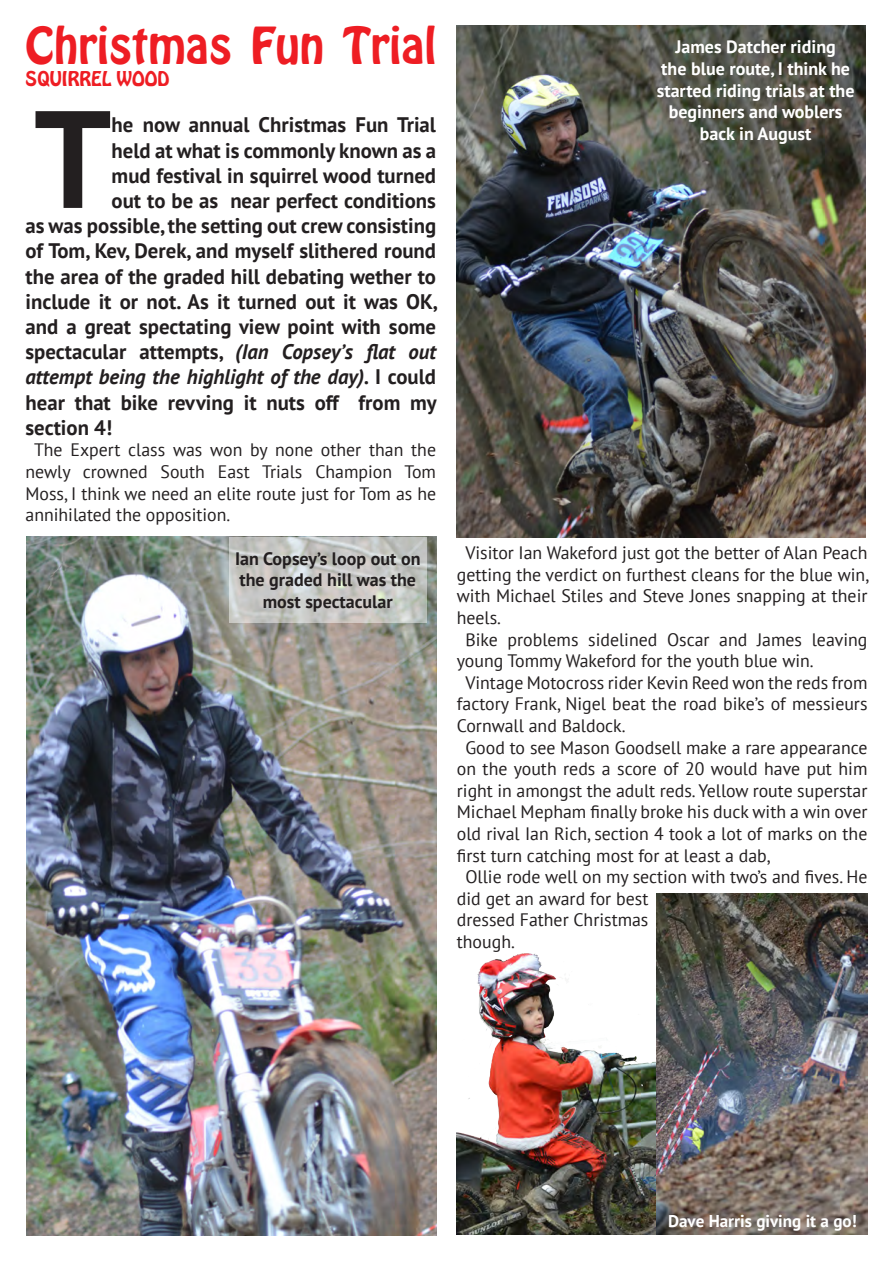
<style>
.page{position:relative;width:893px;height:1263px;background:#fff}
.page>*{position:absolute;margin:0;border:0;box-sizing:border-box;transform-origin:0 0}
.t1{font:700 138.15px "PT Sans";color:#231f20}
.t2{font:45px "Hobo Std";color:#ee1d23}
.t3{font:700 21px "PT Sans";color:#231f20}
.t4{font:italic 700 21px "PT Sans";color:#231f20}
.t5{font:18px/21.6px "PT Sans";color:#231f20;text-align:justify}
.t6{font:700 18px/21.6px "PT Sans";color:#fff;text-align:center}
.t7{font:700 18px/21.6px "PT Sans";color:#231f20;text-align:center}
.t8{font:18px "Hobo Std";color:#ee1d23}
.t9{font:700 17.1px "PT Sans";color:#fff}
.s1{font-style:italic}
.s2{font-style:normal}
</style>
<div class="page">
<img style="left:26px;top:537px;width:410px;height:698px">
<img style="left:456px;top:26px;width:410px;height:511px">
<img style="left:456px;top:953px;width:199px;height:281px">
<svg style="left:229px;top:537px;width:197px;height:85px;background:#c7c7c4"></svg>
<img style="left:657px;top:893px;width:210px;height:341px">
<p class="t2" style="left:26px;top:14px;width:412px">Christmas Fun Trial</p>
<p class="t8" style="left:26px;top:66px;width:145px">SQUIRREL WOOD</p>
<p class="t1" style="left:34px;top:68px;width:79px">T</p>
<p class="t3" style="left:112px;top:111px;width:326px">he now annual Christmas Fun Trial</p>
<p class="t3" style="left:112px;top:136px;width:326px">held at what is commonly known as a</p>
<p class="t3" style="left:112px;top:161px;width:326px">mud festival in squirrel wood turned</p>
<p class="t3" style="left:112px;top:187px;width:326px">out to be as near perfect conditions</p>
<p class="t3" style="left:26px;top:212px;width:412px">as was possible, the setting out crew consisting</p>
<p class="t3" style="left:26px;top:237px;width:412px">of Tom, Kev, Derek, and myself slithered round</p>
<p class="t3" style="left:26px;top:262px;width:412px">the area of the graded hill debating wether to</p>
<p class="t3" style="left:26px;top:287px;width:414px">include it or not. As it turned out it was OK,</p>
<p class="t3" style="left:26px;top:313px;width:412px">and a great spectating view point with some</p>
<p class="t3" style="left:26px;top:338px;width:412px">spectacular attempts, <span class="s1">(Ian Copsey’s flat out</span></p>
<p class="t4" style="left:26px;top:363px;width:412px">attempt being the highlight of the day). <span class="s2">I could</span></p>
<p class="t3" style="left:26px;top:388px;width:413px">hear that bike revving it nuts off from my</p>
<p class="t3" style="left:26px;top:413px;width:88px">section 4!</p>
<p class="t5" style="left:26px;top:439px;width:412px;text-indent:9px">The Expert class was won by none other than the newly crowned South East Trials Champion Tom Moss, I think we need an elite route just for Tom as he annihilated the opposition.</p>
<p class="t7" style="left:235px;top:547px;width:187px">Ian Copsey’s loop out on the graded hill was the most spectacular</p>
<p class="t6" style="left:657px;top:36px;width:199px">James Datcher riding<br>the blue route, I think he started riding trials at the beginners and woblers back in August</p>
<p class="t5" style="left:457px;top:541px;width:413px;text-indent:9px">Visitor Ian Wakeford just got the better of Alan Peach getting the verdict on furthest cleans for the blue win, with Michael Stiles and Steve Jones snapping at their heels.</p>
<p class="t5" style="left:457px;top:628px;width:412px;text-indent:9px">Bike problems sidelined Oscar and James leaving young Tommy Wakeford for the youth blue win.</p>
<p class="t5" style="left:457px;top:671px;width:412px;text-indent:9px">Vintage Motocross rider Kevin Reed won the reds from factory Frank, Nigel beat the road bike’s of messieurs Cornwall and Baldock.</p>
<p class="t5" style="left:457px;top:736px;width:412px;text-indent:9px">Good to see Mason Goodsell make a rare appearance on the youth reds a score of 20 would have put him right in amongst the adult reds. Yellow route superstar Michael Mepham finally broke his duck with a win over old rival Ian Rich, section 4 took a lot of marks on the first turn catching most for at least a dab,</p>
<p class="t5" style="left:457px;top:865px;width:412px;text-align:left;text-indent:9px">Ollie rode well on my section with two’s and fives. He did get an award for best<br>dressed Father Christmas<br>though.</p>
<p class="t9" style="left:668px;top:1209px;width:190px">Dave Harris giving it a go!</p>
</div>
